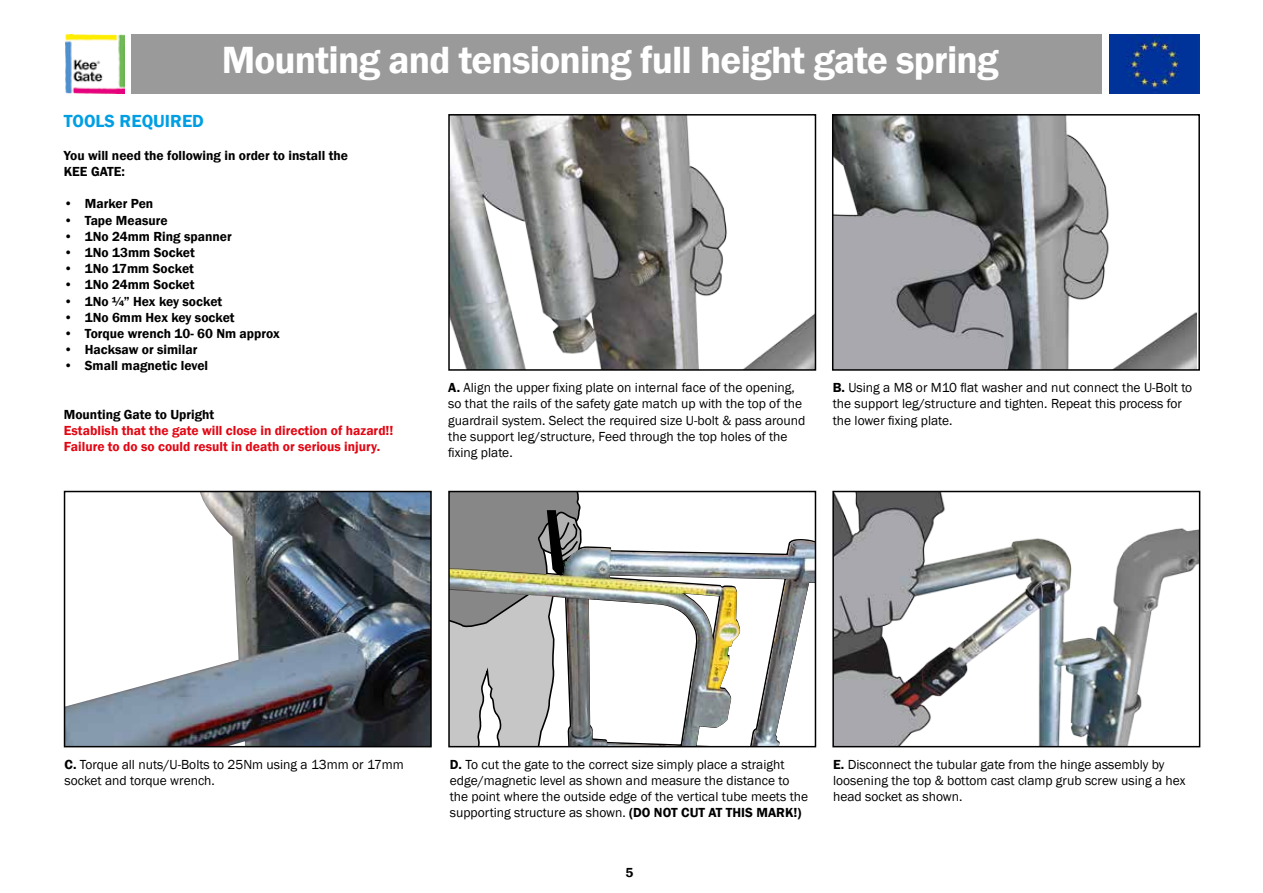
<style>
.page{position:relative;width:1263px;height:893px;background:#fff}
.page>*{position:absolute;margin:0;border:0;box-sizing:border-box;transform-origin:0 0}
.t1{font:600 39px "Franklin Gothic";letter-spacing:-.02em;color:#fff}
.t2{font:600 18px "Franklin Gothic";color:#009fe3}
.t3{font:13.5px/16.2px "Franklin Gothic";color:#000}
.t4{font:600 13.5px/16.2px "Franklin Gothic";color:#000}
.t5{font:600 13.5px/16.2px "Franklin Gothic";color:#e30613}
.s1{font-weight:600}
</style>
<div class="page">
<div style="left:131px;top:34px;width:1068px;height:60px;background:#9b9a9a"></div>
<img style="left:66px;top:34px;width:59px;height:60px">
<div style="left:1102px;top:33px;width:97px;height:62px;background:#fff"></div>
<img style="left:1110px;top:34px;width:89px;height:60px">
<img style="left:451px;top:117px;width:362px;height:251px">
<div style="left:448px;top:114px;width:368px;height:257px;border:2px solid #000"></div>
<img style="left:835px;top:117px;width:362px;height:251px">
<div style="left:832px;top:114px;width:368px;height:257px;border:2px solid #000"></div>
<img style="left:67px;top:494px;width:362px;height:250px">
<div style="left:64px;top:491px;width:368px;height:256px;border:2px solid #000"></div>
<svg style="left:451px;top:494px;width:131px;height:46px"></svg>
<img style="left:451px;top:540px;width:362px;height:204px">
<div style="left:448px;top:491px;width:368px;height:256px;border:2px solid #000"></div>
<img style="left:835px;top:494px;width:362px;height:250px">
<div style="left:832px;top:491px;width:368px;height:256px;border:2px solid #000"></div>
<h1 class="t1" style="left:222px;top:36px;width:778px">Mounting and tensioning full height gate spring</h1>
<h2 class="t2" style="left:64px;top:110px;width:142px">TOOLS REQUIRED</h2>
<p class="t4" style="left:64px;top:147px;width:286px">You will need the following in order to install the<br>KEE GATE:</p>
<p class="t4" style="left:64px;top:196px;width:91px">• Marker Pen</p>
<p class="t4" style="left:64px;top:212px;width:105px">• Tape Measure</p>
<p class="t4" style="left:64px;top:228px;width:170px">• 1No 24mm Ring spanner</p>
<p class="t4" style="left:64px;top:245px;width:133px">• 1No 13mm Socket</p>
<p class="t4" style="left:64px;top:261px;width:132px">• 1No 17mm Socket</p>
<p class="t4" style="left:64px;top:277px;width:132px">• 1No 24mm Socket</p>
<p class="t4" style="left:64px;top:293px;width:160px">• 1No ¼” Hex key socket</p>
<p class="t4" style="left:64px;top:309px;width:172px">• 1No 6mm Hex key socket</p>
<p class="t4" style="left:64px;top:326px;width:218px">• Torque wrench 10- 60 Nm approx</p>
<p class="t4" style="left:64px;top:342px;width:135px">• Hacksaw or similar</p>
<p class="t4" style="left:64px;top:358px;width:146px">• Small magnetic level</p>
<p class="t4" style="left:64px;top:407px;width:152px">Mounting Gate to Upright</p>
<p class="t5" style="left:64px;top:423px;width:331px">Establish that the gate will close in direction of hazard!!<br>Failure to do so could result in death or serious injury.</p>
<p class="t3" style="left:448px;top:380px;width:359px"><span class="s1">A.</span> Align the upper fixing plate on internal face of the opening, so that the rails of the safety gate match up with the top of the guardrail system. Select the required size U-bolt &amp; pass around the support leg/structure, Feed through the top holes of the fixing plate.</p>
<p class="t3" style="left:833px;top:380px;width:361px"><span class="s1">B.</span> Using a M8 or M10 flat washer and nut connect the U-Bolt to the support leg/structure and tighten. Repeat this process for the lower fixing plate.</p>
<p class="t3" style="left:65px;top:757px;width:341px"><span class="s1">C.</span> Torque all nuts/U-Bolts to 25Nm using a 13mm or 17mm socket and torque wrench.</p>
<p class="t3" style="left:450px;top:756px;width:360px"><span class="s1">D.</span> To cut the gate to the correct size simply place a straight edge/magnetic level as shown and measure the distance to the point where the outside edge of the vertical tube meets the supporting structure as shown. <span class="s1">(DO NOT CUT AT THIS MARK!)</span></p>
<p class="t3" style="left:833px;top:756px;width:354px"><span class="s1">E.</span> Disconnect the tubular gate from the hinge assembly by loosening the top &amp; bottom cast clamp grub screw using a hex head socket as shown.</p>
<p class="t4" style="left:625px;top:864px;width:9px">5</p>
</div>
